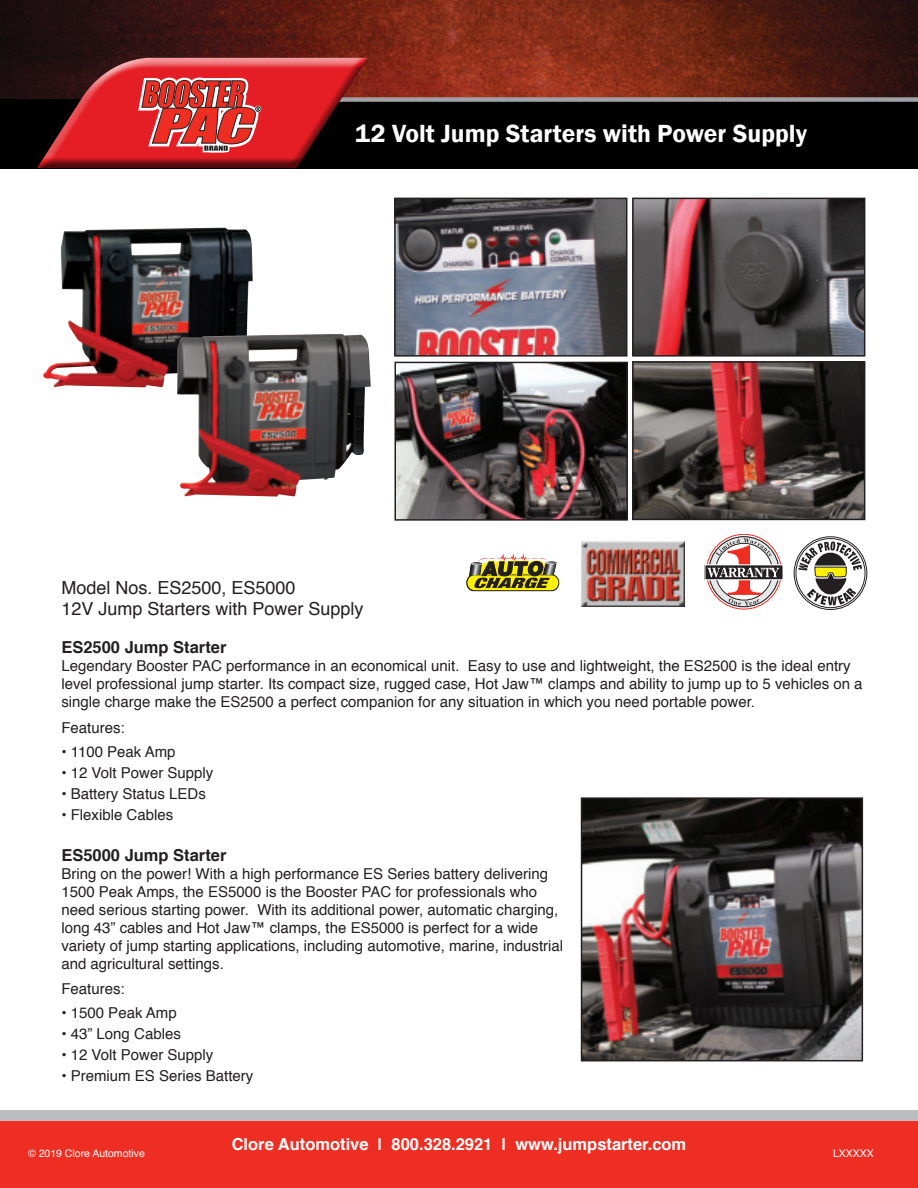
<style>
.page{position:relative;width:918px;height:1188px;background:#fff}
.page>*{position:absolute;margin:0;border:0;box-sizing:border-box;transform-origin:0 0}
.t1{font:600 25.5px "Franklin Gothic";color:#fff}
.t2{font:18px/21.6px "Helvetica";color:#231f20}
.t3{font:700 16.5px "Helvetica";color:#fff}
.t4{font:700 16.5px "Helvetica";color:#231f20}
.t5{font:15px/18px "Helvetica";color:#231f20}
.t6{font:10.5px "Helvetica";color:#fff}
</style>
<div class="page">
<div style="left:0;top:1110px;width:918px;height:78px;background:#bcbdc0"></div>
<div style="left:0;top:1121px;width:918px;height:67px;background:#ee2e22"></div>
<img style="left:0;top:0;width:918px;height:99px">
<div style="left:0;top:99px;width:918px;height:69px;background:#000"></div>
<img style="left:397px;top:365px;width:228px;height:153px">
<div style="left:394px;top:362px;width:234px;height:159px;border:2px solid #231f20"></div>
<img style="left:635px;top:201px;width:227px;height:153px">
<div style="left:632px;top:198px;width:233px;height:159px;border:2px solid #231f20"></div>
<img style="left:635px;top:364px;width:227px;height:153px">
<div style="left:632px;top:361px;width:233px;height:159px;border:2px solid #231f20"></div>
<img style="left:397px;top:201px;width:227px;height:153px">
<div style="left:394px;top:198px;width:233px;height:159px;border:2px solid #231f20"></div>
<div style="left:153px;top:97px;width:765px;height:5px;background:#a1a1a5"></div>
<svg style="left:36px;top:55px;width:335px;height:114px;background:#a42a2c"></svg>
<img style="left:43px;top:228px;width:210px;height:159px">
<img style="left:177px;top:334px;width:153px;height:146px">
<img style="left:584px;top:800px;width:276px;height:258px">
<div style="left:581px;top:797px;width:282px;height:264px;border:2px solid #231f20"></div>
<svg style="left:798px;top:541px;width:64px;height:69px"></svg>
<div style="left:705px;top:565px;width:78px;height:15px;background:#231f20"></div>
<div style="left:704px;top:564px;width:80px;height:16px;border:1px solid #fff"></div>
<svg style="left:707px;top:538px;width:73px;height:68px"></svg>
<img style="left:582px;top:541px;width:103px;height:65px">
<svg style="left:466px;top:553px;width:93px;height:38px"></svg>
<h1 class="t1" style="left:355px;top:123px;width:453px">12 Volt Jump Starters with Power Supply</h1>
<p class="t2" style="left:61px;top:578px;width:304px">Model Nos. ES2500, ES5000<br>12V Jump Starters with Power Supply</p>
<p class="t4" style="left:61px;top:641px;width:167px">ES2500 Jump Starter</p>
<p class="t5" style="left:61px;top:658px;width:803px">Legendary Booster PAC performance in an economical unit. Easy to use and lightweight, the ES2500 is the ideal entry level professional jump starter. Its compact size, rugged case, Hot Jaw™ clamps and ability to jump up to 5 vehicles on a single charge make the ES2500 a perfect companion for any situation in which you need portable power.</p>
<p class="t5" style="left:61px;top:720px;width:65px">Features:</p>
<p class="t5" style="left:61px;top:744px;width:116px">• 1100 Peak Amp</p>
<p class="t5" style="left:61px;top:765px;width:154px">• 12 Volt Power Supply</p>
<p class="t5" style="left:61px;top:786px;width:146px">• Battery Status LEDs</p>
<p class="t5" style="left:61px;top:807px;width:113px">• Flexible Cables</p>
<p class="t4" style="left:61px;top:848px;width:167px">ES5000 Jump Starter</p>
<p class="t5" style="left:61px;top:866px;width:503px">Bring on the power! With a high performance ES Series battery delivering 1500 Peak Amps, the ES5000 is the Booster PAC for professionals who need serious starting power. With its additional power, automatic charging, long 43” cables and Hot Jaw™ clamps, the ES5000 is perfect for a wide variety of jump starting applications, including automotive, marine, industrial and agricultural settings.</p>
<p class="t5" style="left:61px;top:981px;width:65px">Features:</p>
<p class="t5" style="left:61px;top:1005px;width:117px">• 1500 Peak Amp</p>
<p class="t5" style="left:61px;top:1026px;width:121px">• 43” Long Cables</p>
<p class="t5" style="left:61px;top:1047px;width:154px">• 12 Volt Power Supply</p>
<p class="t5" style="left:61px;top:1068px;width:193px">• Premium ES Series Battery</p>
<p class="t6" style="left:28px;top:1150px;width:118px">© 2019 Clore Automotive</p>
<p class="t3" style="left:232px;top:1138px;width:456px">Clore Automotive | 800.328.2921 | www.jumpstarter.com</p>
<p class="t6" style="left:833px;top:1150px;width:42px">LXXXXX</p>
</div>
